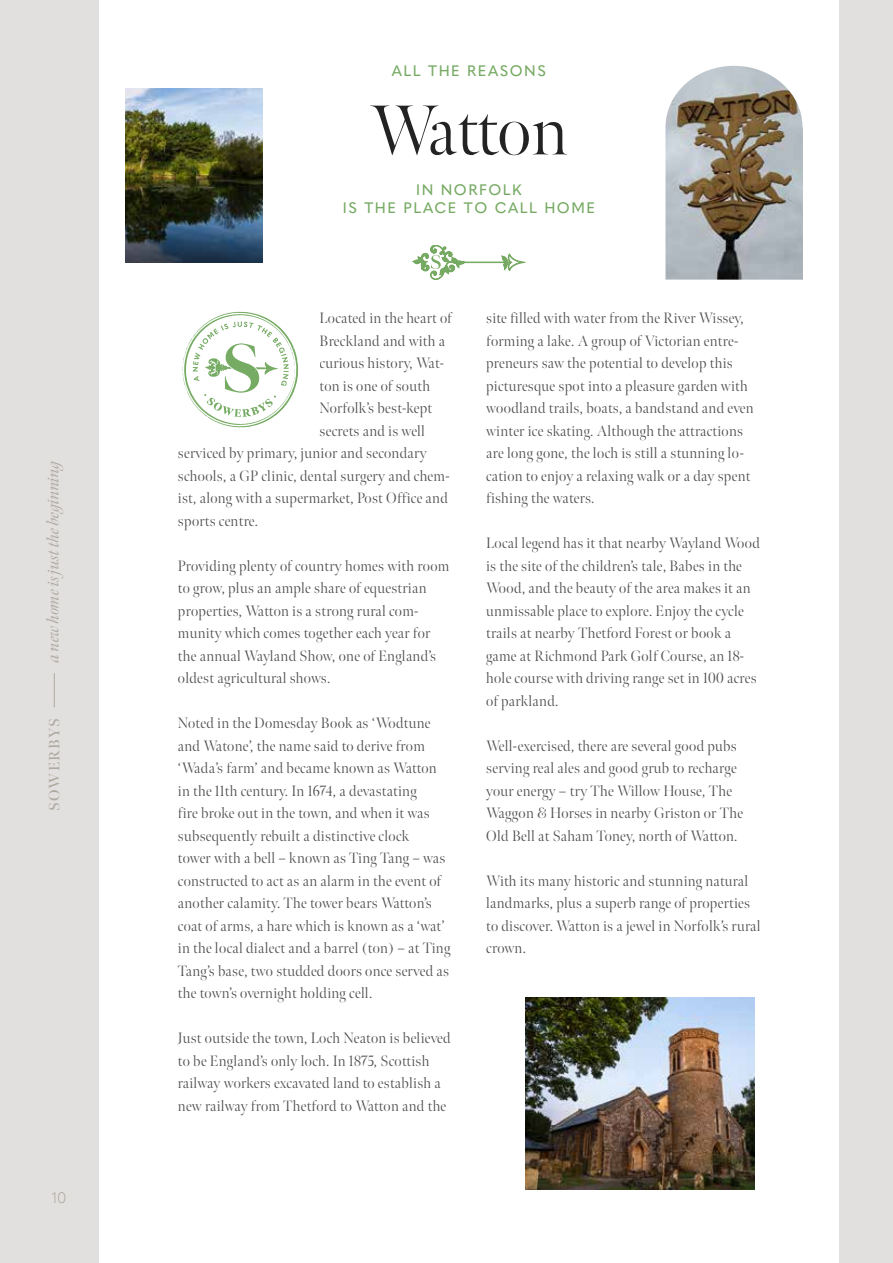
<style>
.page{position:relative;width:893px;height:1263px;background:#e2e0df}
.page>*{position:absolute;margin:0;border:0;box-sizing:border-box;transform-origin:0 0}
.t1{font:300 70.5px "Meno Banner";letter-spacing:-.01em;color:#232323}
.t2{font:italic 16.5px "Meno Banner";letter-spacing:-.01em;color:#ada8a0}
.t3{font:300 15px/22.5px "Meno Banner";letter-spacing:.02em;color:#4f4f4f}
.t4{font:500 15px/18px "Quasimoda";letter-spacing:.1em;color:#76aa63;text-align:center}
.t5{font:600 15px "Meno Banner";letter-spacing:.08em;color:#ada8a0}
.t6{font:300 15px "Quasimoda";color:#ada8a0}
</style>
<div class="page">
<hr style="left:54px;top:673px;width:1px;height:34px;background:#ada8a0">
<div style="left:99px;top:0;width:740px;height:1263px;background:#fff"></div>
<img style="left:665px;top:66px;width:138px;height:214px">
<img style="left:126px;top:88px;width:136px;height:174px">
<img style="left:525px;top:998px;width:229px;height:191px">
<svg style="left:182px;top:312px;width:116px;height:115px"></svg>
<svg style="left:413px;top:245px;width:112px;height:35px"></svg>
<p class="t2" style="left:43px;top:662px;width:206px;rotate:-90deg">a new home is just the beginning</p>
<p class="t5" style="left:45px;top:811px;width:94px;rotate:-90deg">SOWERBYS</p>
<p class="t6" style="left:52px;top:1186px;width:16px">10</p>
<p class="t4" style="left:392px;top:60px;width:155px">ALL THE REASONS</p>
<h1 class="t1" style="left:370px;top:88px;width:199px">Watton</h1>
<p class="t4" style="left:343px;top:179px;width:253px">IN NORFOLK<br>IS THE PLACE TO CALL HOME</p>
<p class="t3" style="left:320px;top:307px;width:134px">Located in the heart of</p>
<p class="t3" style="left:320px;top:329px;width:127px">Breckland and with a</p>
<p class="t3" style="left:320px;top:352px;width:126px">curious history, Wat-</p>
<p class="t3" style="left:320px;top:374px;width:112px">ton is one of south</p>
<p class="t3" style="left:320px;top:397px;width:114px">Norfolk’s best-kept</p>
<p class="t3" style="left:320px;top:419px;width:107px">secrets and is well</p>
<p class="t3" style="left:178px;top:442px;width:250px">serviced by primary, junior and secondary</p>
<p class="t3" style="left:178px;top:464px;width:273px">schools, a GP clinic, dental surgery and chem-</p>
<p class="t3" style="left:178px;top:487px;width:271px">ist, along with a supermarket, Post Office and</p>
<p class="t3" style="left:178px;top:509px;width:82px">sports centre.</p>
<p class="t3" style="left:178px;top:554px;width:273px">Providing plenty of country homes with room to grow, plus an ample share of equestrian properties, Watton is a strong rural com&shy;munity which comes together each year for the annual Wayland Show, one of England’s oldest agricultural shows.</p>
<p class="t3" style="left:178px;top:712px;width:274px">Noted in the Domesday Book as ‘Wodtune and Watone’, the name said to derive from ‘Wada’s farm’ and became known as Watton in the 11th century. In 1674, a devastating<br>fire broke out in the town, and when it was subsequently rebuilt a distinctive clock<br>tower with a bell – known as Ting Tang – was constructed to act as an alarm in the event of another calamity. The tower bears Watton’s coat of arms, a hare which is known as a ‘wat’ in the local dialect and a barrel (ton) – at Ting Tang’s base, two studded doors once served as the town’s overnight holding cell.</p>
<p class="t3" style="left:178px;top:1027px;width:274px">Just outside the town, Loch Neaton is believed to be England’s only loch. In 1875, Scottish railway workers excavated land to establish a new railway from Thetford to Watton and the</p>
<p class="t3" style="left:486px;top:307px;width:269px">site filled with water from the River Wissey, forming a lake. A group of Victorian entre&shy;preneurs saw the potential to develop this picturesque spot into a pleasure garden with woodland trails, boats, a bandstand and even winter ice skating. Although the attractions are long gone, the loch is still a stunning lo&shy;cation to enjoy a relaxing walk or a day spent fishing the waters.</p>
<p class="t3" style="left:486px;top:532px;width:275px">Local legend has it that nearby Wayland Wood is the site of the children’s tale, Babes in the Wood, and the beauty of the area makes it an unmissable place to explore. Enjoy the cycle trails at nearby Thetford Forest or book a game at Richmond Park Golf Course, an 18- hole course with driving range set in 100 acres of parkland.</p>
<p class="t3" style="left:486px;top:734px;width:258px">Well-exercised, there are several good pubs serving real ales and good grub to recharge your energy – try The Willow House, The Waggon &amp; Horses in nearby Griston or The Old Bell at Saham Toney, north of Watton.</p>
<p class="t3" style="left:486px;top:869px;width:276px">With its many historic and stunning natural landmarks, plus a superb range of properties to discover. Watton is a jewel in Norfolk’s rural crown.</p>
</div>
